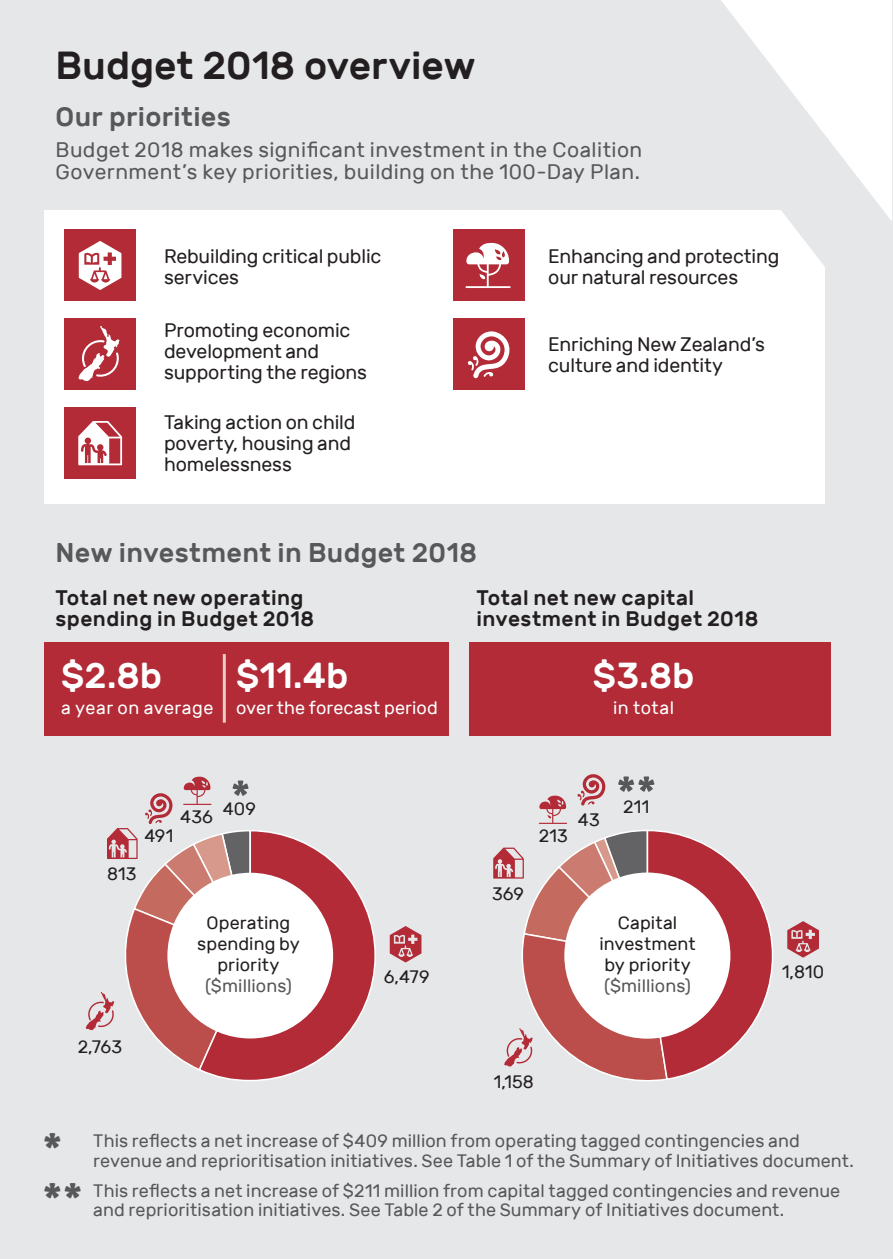
<style>
.page{position:relative;width:893px;height:1259px;background:#e6e7e9}
.page>*{position:absolute;margin:0;border:0;box-sizing:border-box;transform-origin:0 0}
.Footnote{font:500 44.7px "Rubik";color:#57585a}
.Heading_1{font:500 39px "Rubik";color:#231f20}
.New_Spending_Budget{font:500 36px "Rubik";color:#fff}
.Heading_2{font:500 27px "Rubik";letter-spacing:.01em;color:#57585a}
.Intro_text{font:21px/22.5px "Rubik";letter-spacing:.02em;color:#57585a}
.Heading_3{font:500 21px/21px "Rubik";letter-spacing:.02em;color:#231f20}
.Body{font:19.5px/21px "Rubik";letter-spacing:-.01em;color:#231f20}
.Footnote-2{font:18px/19.5px "Rubik";letter-spacing:.005em;color:#57585a}
.Body-2{font:18px/21px "Rubik";letter-spacing:.005em;color:#231f20;text-align:center}
.Key_priorities_-_Ope{font:18px "Rubik";letter-spacing:.015em;color:#fff}
.s1{color:#57585a}
</style>
<div class="page">
<div style="left:45px;top:210px;width:780px;height:294px;background:#fff"></div>
<svg style="left:721px;top:0;width:171px;height:267px"></svg>
<div style="left:45px;top:642px;width:404px;height:93px;background:#b22b37"></div>
<div style="left:64px;top:229px;width:72px;height:72px;background:#b22b37"></div>
<svg style="left:79px;top:241px;width:42px;height:49px"></svg>
<div style="left:453px;top:229px;width:72px;height:72px;background:#b22b37"></div>
<svg style="left:465px;top:243px;width:46px;height:45px"></svg>
<div style="left:453px;top:318px;width:72px;height:71px;background:#b22b37"></div>
<svg style="left:468px;top:331px;width:42px;height:47px"></svg>
<div style="left:64px;top:407px;width:72px;height:72px;background:#b22b37"></div>
<svg style="left:78px;top:421px;width:44px;height:44px"></svg>
<div style="left:64px;top:318px;width:72px;height:71px;background:#b22b37"></div>
<svg style="left:78px;top:326px;width:42px;height:55px"></svg>
<div style="left:469px;top:642px;width:362px;height:93px;background:#b22b37"></div>
<hr style="left:223px;top:654px;width:3px;height:68px;background:#edcec4">
<svg style="left:390px;top:926px;width:31px;height:36px"></svg>
<svg style="left:787px;top:921px;width:32px;height:36px"></svg>
<svg style="left:493px;top:774px;width:280px;height:308px"></svg>
<svg style="left:86px;top:776px;width:289px;height:304px"></svg>
<p class="Heading_1" style="left:56px;top:43px;width:422px">Budget 2018 overview</p>
<p class="Heading_2" style="left:56px;top:101px;width:177px">Our priorities</p>
<p class="Intro_text" style="left:56px;top:139px;width:588px">Budget 2018 makes significant investment in the Coalition<br>Government’s key priorities, building on the 100-Day Plan.</p>
<p class="Body" style="left:164px;top:246px;width:219px">Rebuilding critical public services</p>
<p class="Body" style="left:548px;top:246px;width:233px">Enhancing and protecting our natural resources</p>
<p class="Body" style="left:164px;top:320px;width:205px">Promoting economic development and supporting the regions</p>
<p class="Body" style="left:164px;top:412px;width:193px">Taking action on child poverty, housing and homelessness</p>
<p class="Heading_2" style="left:56px;top:537px;width:423px">New investment in Budget 2018</p>
<p class="Body" style="left:548px;top:334px;width:218px">Enriching New Zealand’s culture and identity</p>
<p class="Heading_3" style="left:56px;top:588px;width:260px">Total net new operating spending in Budget 2018</p>
<p class="Heading_3" style="left:476px;top:588px;width:283px">Total net new capital investment in Budget 2018</p>
<p class="New_Spending_Budget" style="left:61px;top:655px;width:103px">$2.8b</p>
<p class="Key_priorities_-_Ope" style="left:61px;top:698px;width:154px">a year on average</p>
<p class="New_Spending_Budget" style="left:236px;top:655px;width:114px">$11.4b</p>
<p class="Key_priorities_-_Ope" style="left:236px;top:698px;width:203px">over the forecast period</p>
<p class="New_Spending_Budget" style="left:593px;top:655px;width:103px">$3.8b</p>
<p class="Key_priorities_-_Ope" style="left:613px;top:698px;width:63px">in total</p>
<p class="Body-2" style="left:144px;top:826px;width:30px">491</p>
<p class="Body-2" style="left:180px;top:807px;width:34px">436</p>
<p class="Body-2" style="left:107px;top:863px;width:31px">813</p>
<p class="Body-2" style="left:223px;top:798px;width:35px">409</p>
<p class="Body-2" style="left:623px;top:797px;width:28px">211</p>
<p class="Body-2" style="left:578px;top:809px;width:24px">43</p>
<p class="Body-2" style="left:539px;top:826px;width:31px">213</p>
<p class="Body-2" style="left:492px;top:883px;width:34px">369</p>
<p class="Footnote" style="left:43px;top:1125px;width:21px">*</p>
<p class="Body-2" style="left:78px;top:1036px;width:46px">2,763</p>
<p class="Body-2" style="left:197px;top:912px;width:104px">Operating spending by priority <span class="s1">($millions)</span></p>
<p class="Body-2" style="left:599px;top:912px;width:98px">Capital investment by priority <span class="s1">($millions)</span></p>
<p class="Body-2" style="left:384px;top:966px;width:47px">6,479</p>
<p class="Body-2" style="left:782px;top:961px;width:44px">1,810</p>
<p class="Body-2" style="left:494px;top:1071px;width:42px">1,158</p>
<p class="Footnote-2" style="left:93px;top:1131px;width:708px">This reflects a net increase of $409 million from operating tagged contingencies and</p>
<p class="Footnote-2" style="left:93px;top:1151px;width:762px">revenue and reprioritisation initiatives. See Table 1 of the Summary of Initiatives document.</p>
<p class="Footnote" style="left:43px;top:1175px;width:42px">**</p>
<p class="Footnote-2" style="left:93px;top:1181px;width:748px">This reflects a net increase of $211 million from capital tagged contingencies and revenue and reprioritisation initiatives. See Table 2 of the Summary of Initiatives document.</p>
</div>
